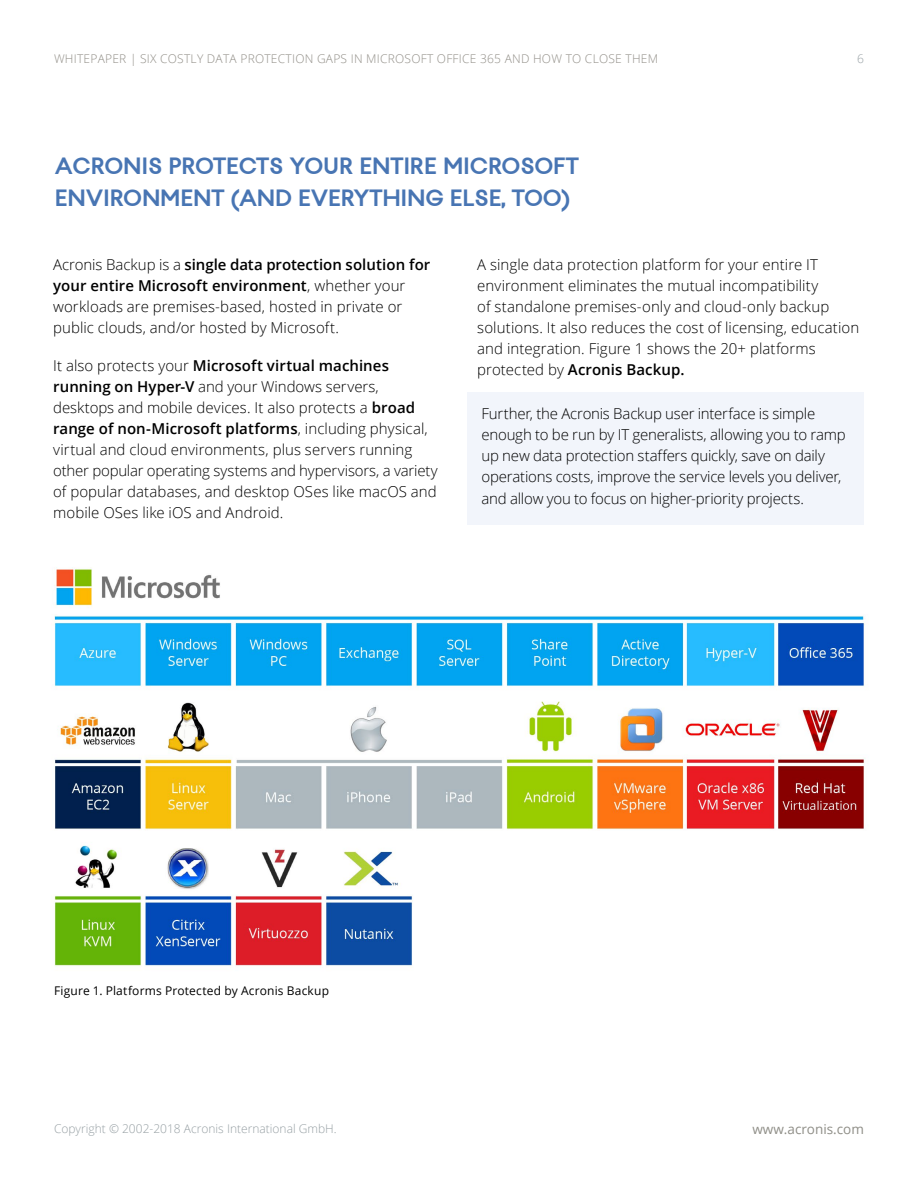
<style>
.page{position:relative;width:918px;height:1188px;background:#fff}
.page>*{position:absolute;margin:0;border:0;box-sizing:border-box;transform-origin:0 0}
.t1{font:700 24px/31.5px "Acronis";color:#4875b3}
.t2{font:300 15px/21px "Open Sans";color:#000}
.t3{font:13.5px "Open Sans";color:#8f8e87}
.t4{font:300 12px "Open Sans";letter-spacing:.02em;color:#918e87}
.t5{font:300 12px "Open Sans";color:#97a0a4}
.t6{font:12px "Open Sans";letter-spacing:.015em;color:#000}
.s1{font-weight:600}
</style>
<div class="page">
<div style="left:468px;top:393px;width:396px;height:132px;background:#f2f5fb"></div>
<img style="left:54px;top:567px;width:811px;height:399px">
<p class="t4" style="left:54px;top:51px;width:606px">WHITEPAPER | SIX COSTLY DATA PROTECTION GAPS IN MICROSOFT OFFICE 365 AND HOW TO CLOSE THEM</p>
<h1 class="t1" style="left:55px;top:150px;width:525px">ACRONIS PROTECTS YOUR ENTIRE MICROSOFT<br>ENVIRONMENT (AND EVERYTHING ELSE, TOO)</h1>
<p class="t5" style="left:857px;top:51px;width:8px">6</p>
<p class="t2" style="left:53px;top:253px;width:379px">Acronis Backup is a <span class="s1">single data protection solution for your entire Microsoft environment</span>, whether your workloads are premises-based, hosted in private or public clouds, and/or hosted by Microsoft.</p>
<p class="t2" style="left:53px;top:354px;width:386px">It also protects your <span class="s1">Microsoft virtual machines running on Hyper-V</span> and your Windows servers, desktops and mobile devices. It also protects a <span class="s1">broad range of non-Microsoft platforms</span>, including physical, virtual and cloud environments, plus servers running other popular operating systems and hypervisors, a variety of popular databases, and desktop OSes like macOS and mobile OSes like iOS and Android.</p>
<p class="t2" style="left:477px;top:253px;width:383px">A single data protection platform for your entire IT environment eliminates the mutual incompatibility<br>of standalone premises-only and cloud-only backup solutions. It also reduces the cost of licensing, education and integration. Figure 1 shows the 20+ platforms protected by <span class="s1">Acronis Backup.</span></p>
<p class="t2" style="left:482px;top:402px;width:366px">Further, the Acronis Backup user interface is simple enough to be run by IT generalists, allowing you to ramp up new data protection staffers quickly, save on daily operations costs, improve the service levels you deliver, and allow you to focus on higher-priority projects.</p>
<p class="t6" style="left:54px;top:983px;width:277px">Figure 1. Platforms Protected by Acronis Backup</p>
<p class="t5" style="left:54px;top:1120px;width:284px">Copyright © 2002-2018 Acronis International GmbH.</p>
<p class="t3" style="left:752px;top:1120px;width:113px">www.acronis.com</p>
</div>
